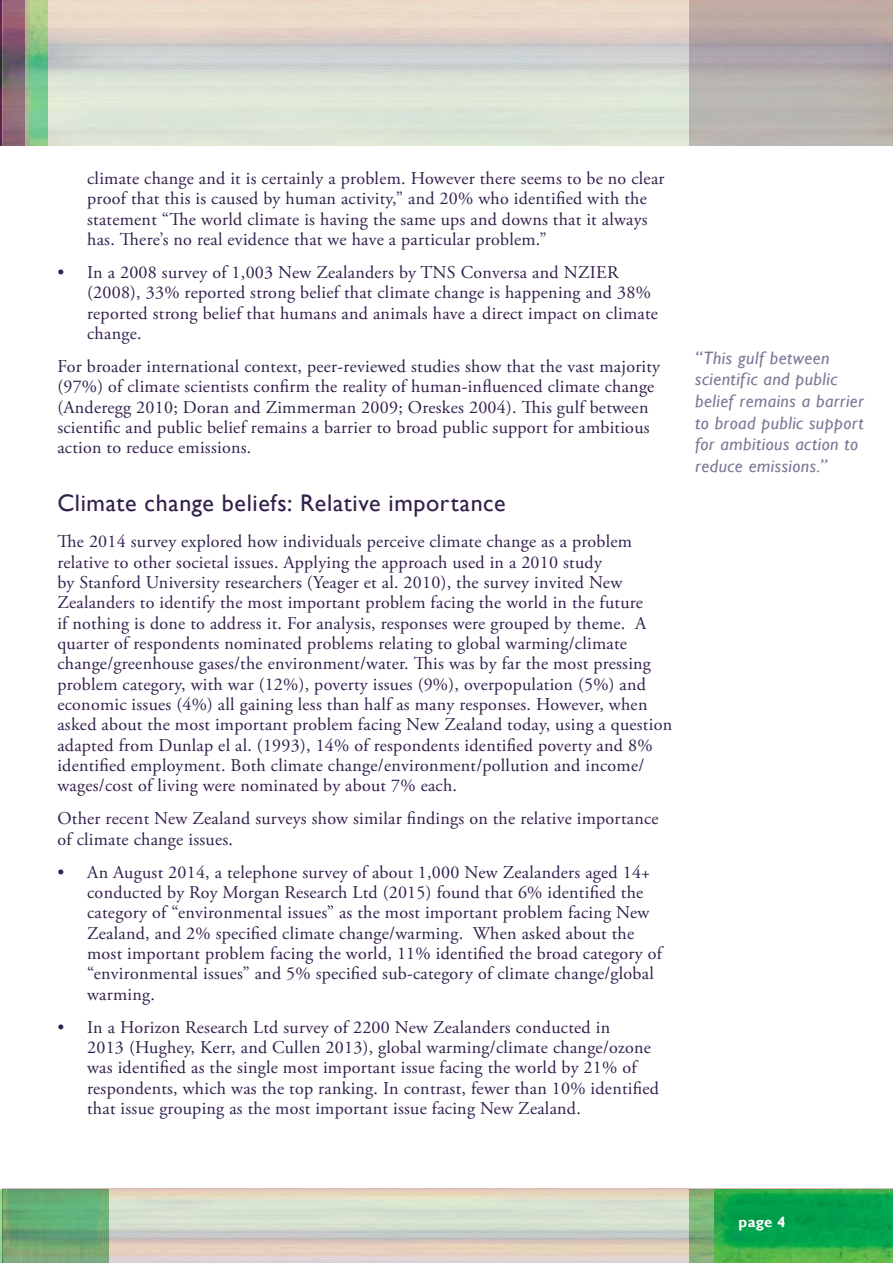
<style>
.page{position:relative;width:893px;height:1263px;background:#fff}
.page>*{position:absolute;margin:0;border:0;box-sizing:border-box;transform-origin:0 0}
.t1{font:24px "Gill Sans";letter-spacing:.025em;color:#311f4b}
.t2{font:18px/20.2px "Adobe Garamond Pro";letter-spacing:.015em;color:#311f4b}
.t3{font:italic 18px/21.6px "Gill Sans";letter-spacing:.025em;color:#7e7596}
.t4{font:700 15px "Gill Sans";color:#fff}
</style>
<div class="page">
<img style="left:2px;top:1188px;width:891px;height:75px">
<img style="left:47px;top:0;width:643px;height:145px">
<img style="left:0;top:0;width:25px;height:145px">
<img style="left:25px;top:0;width:22px;height:145px">
<img style="left:0;top:1189px;width:108px;height:74px">
<img style="left:690px;top:1189px;width:203px;height:74px">
<p class="t2" style="left:87px;top:169px;width:579px">climate change and it is certainly a problem. However there seems to be no clear proof that this is caused by human activity,” and 20% who identified with the statement “The world climate is having the same ups and downs that it always has. There’s no real evidence that we have a particular problem.”</p>
<p class="t2" style="left:87px;top:263px;width:572px;text-indent:-30px">• In a 2008 survey of 1,003 New Zealanders by TNS Conversa and NZIER (2008), 33% reported strong belief that climate change is happening and 38% reported strong belief that humans and animals have a direct impact on climate change.</p>
<p class="t2" style="left:57px;top:357px;width:604px">For broader international context, peer-reviewed studies show that the vast majority (97%) of climate scientists confirm the reality of human-influenced climate change (Anderegg 2010; Doran and Zimmerman 2009; Oreskes 2004). This gulf between scientific and public belief remains a barrier to broad public support for ambitious action to reduce emissions.</p>
<h1 class="t1" style="left:57px;top:489px;width:450px">Climate change beliefs: Relative importance</h1>
<p class="t2" style="left:57px;top:532px;width:616px">The 2014 survey explored how individuals perceive climate change as a problem relative to other societal issues. Applying the approach used in a 2010 study<br>by Stanford University researchers (Yeager et al. 2010), the survey invited New Zealanders to identify the most important problem facing the world in the future<br>if nothing is done to address it. For analysis, responses were grouped by theme. A quarter of respondents nominated problems relating to global warming/climate change/greenhouse gases/the environment/water. This was by far the most pressing problem category, with war (12%), poverty issues (9%), overpopulation (5%) and economic issues (4%) all gaining less than half as many responses. However, when asked about the most important problem facing New Zealand today, using a question adapted from Dunlap el al. (1993), 14% of respondents identified poverty and 8% identified employment. Both climate change/environment/pollution and income/ wages/cost of living were nominated by about 7% each.</p>
<p class="t2" style="left:57px;top:809px;width:603px">Other recent New Zealand surveys show similar findings on the relative importance of climate change issues.</p>
<p class="t2" style="left:87px;top:862px;width:576px;text-indent:-30px">• An August 2014, a telephone survey of about 1,000 New Zealanders aged 14+ conducted by Roy Morgan Research Ltd (2015) found that 6% identified the category of “environmental issues” as the most important problem facing New Zealand, and 2% specified climate change/warming. When asked about the most important problem facing the world, 11% identified the broad category of “environmental issues” and 5% specified sub-category of climate change/global warming.</p>
<p class="t2" style="left:87px;top:1018px;width:573px;text-indent:-30px">• In a Horizon Research Ltd survey of 2200 New Zealanders conducted in<br>2013 (Hughey, Kerr, and Cullen 2013), global warming/climate change/ozone was identified as the single most important issue facing the world by 21% of respondents, which was the top ranking. In contrast, fewer than 10% identified that issue grouping as the most important issue facing New Zealand.</p>
<p class="t3" style="left:695px;top:347px;width:170px">“This gulf between scientific and public belief remains a barrier to broad public support for ambitious action to reduce emissions.”</p>
<p class="t4" style="left:738px;top:1212px;width:48px">page 4</p>
</div>
